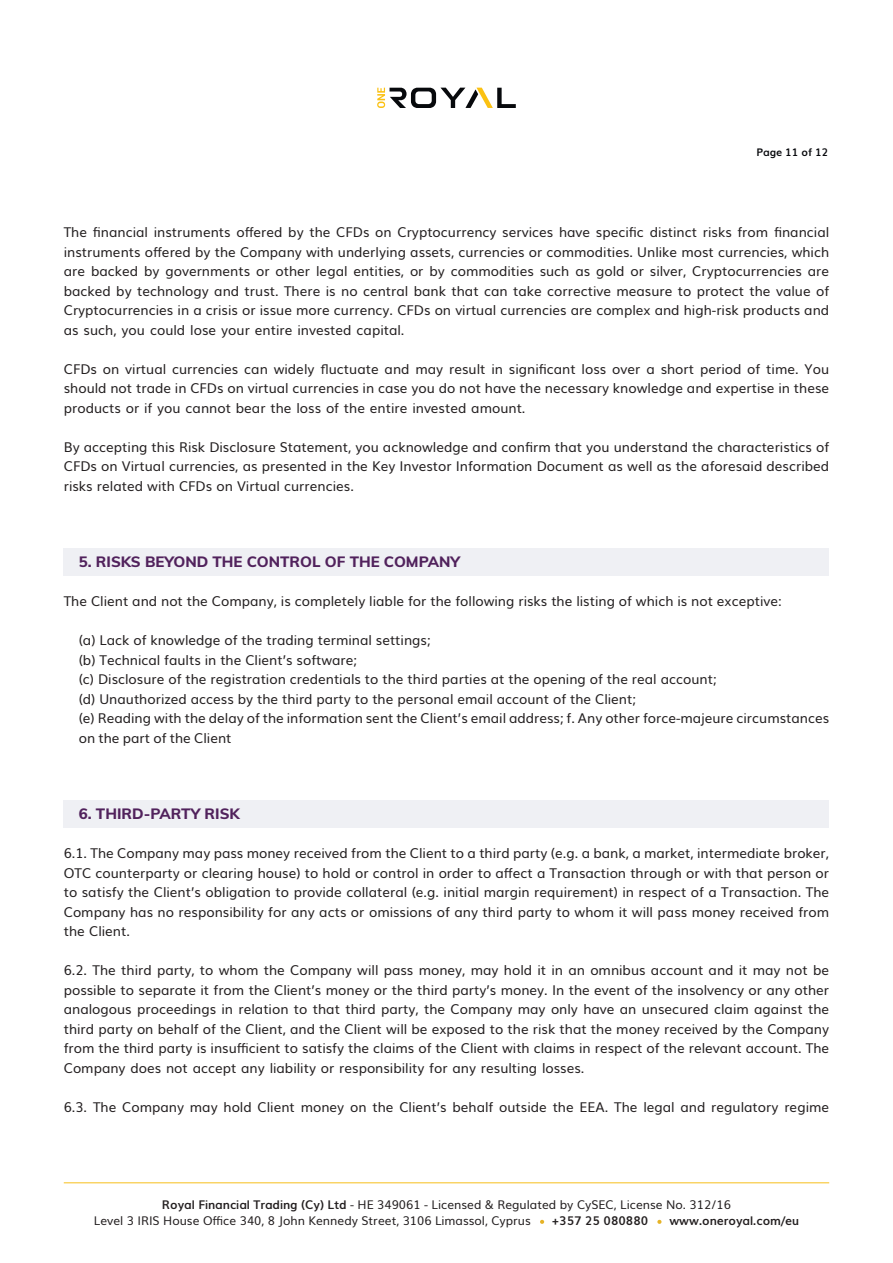
<style>
.page{position:relative;width:893px;height:1263px;background:#fff}
.page>*{position:absolute;margin:0;border:0;box-sizing:border-box;transform-origin:0 0}
.t1{font:800 15px "Muli";color:#51225c}
.Normal_Text{font:13.5px/19.5px "Muli";color:#231f20;text-align:justify}
.A_B_s{font:13.5px/19.5px "Muli";color:#231f20}
.t2{font:12px/16.5px "Muli";color:#231f20}
.t3{font:700 12px "Muli";color:#231f20}
.t4{font:700 10.5px "Muli";color:#07080c}
.s1{font-weight:700}
</style>
<div class="page">
<svg style="left:377px;top:88px;width:139px;height:20px"></svg>
<hr style="left:64px;top:1182px;width:765px;height:1px;background:#f7bf1b">
<svg style="left:540px;top:1220px;width:4px;height:4px"></svg>
<svg style="left:657px;top:1220px;width:4px;height:4px"></svg>
<div style="left:64px;top:548px;width:765px;height:28px;background:#eff0f4"></div>
<div style="left:64px;top:800px;width:765px;height:28px;background:#eff0f4"></div>
<p class="t4" style="left:756px;top:144px;width:73px">Page 11 of 12</p>
<p class="Normal_Text" style="left:64px;top:221px;width:767px">The financial instruments offered by the CFDs on Cryptocurrency services have specific distinct risks from financial instruments offered by the Company with underlying assets, currencies or commodities. Unlike most currencies, which are backed by governments or other legal entities, or by commodities such as gold or silver, Cryptocurrencies are backed by technology and trust. There is no central bank that can take corrective measure to protect the value of Cryptocurrencies in a crisis or issue more currency. CFDs on virtual currencies are complex and high-risk products and as such, you could lose your entire invested capital.</p>
<p class="Normal_Text" style="left:64px;top:358px;width:767px">CFDs on virtual currencies can widely fluctuate and may result in significant loss over a short period of time. You should not trade in CFDs on virtual currencies in case you do not have the necessary knowledge and expertise in these products or if you cannot bear the loss of the entire invested amount.</p>
<p class="Normal_Text" style="left:64px;top:436px;width:767px">By accepting this Risk Disclosure Statement, you acknowledge and confirm that you understand the characteristics of CFDs on Virtual currencies, as presented in the Key Investor Information Document as well as the aforesaid described risks related with CFDs on Virtual currencies.</p>
<p class="t1" style="left:79px;top:551px;width:383px">5. RISKS BEYOND THE CONTROL OF THE COMPANY</p>
<p class="Normal_Text" style="left:64px;top:590px;width:719px">The Client and not the Company, is completely liable for the following risks the listing of which is not exceptive:</p>
<p class="A_B_s" style="left:79px;top:629px;width:353px">(a) Lack of knowledge of the trading terminal settings;</p>
<p class="A_B_s" style="left:79px;top:649px;width:280px">(b) Technical faults in the Client’s software;</p>
<p class="A_B_s" style="left:79px;top:668px;width:639px">(c) Disclosure of the registration credentials to the third parties at the opening of the real account;</p>
<p class="A_B_s" style="left:79px;top:688px;width:559px">(d) Unauthorized access by the third party to the personal email account of the Client;</p>
<p class="A_B_s" style="left:79px;top:707px;width:752px">(e) Reading with the delay of the information sent the Client’s email address; f. Any other force-majeure circumstances on the part of the Client</p>
<p class="t1" style="left:79px;top:803px;width:163px">6. THIRD-PARTY RISK</p>
<p class="Normal_Text" style="left:64px;top:842px;width:767px">6.1. The Company may pass money received from the Client to a third party (e.g. a bank, a market, intermediate broker, OTC counterparty or clearing house) to hold or control in order to affect a Transaction through or with that person or to satisfy the Client’s obligation to provide collateral (e.g. initial margin requirement) in respect of a Transaction. The Company has no responsibility for any acts or omissions of any third party to whom it will pass money received from the Client.</p>
<p class="Normal_Text" style="left:64px;top:959px;width:767px">6.2. The third party, to whom the Company will pass money, may hold it in an omnibus account and it may not be possible to separate it from the Client’s money or the third party’s money. In the event of the insolvency or any other analogous proceedings in relation to that third party, the Company may only have an unsecured claim against the third party on behalf of the Client, and the Client will be exposed to the risk that the money received by the Company from the third party is insufficient to satisfy the claims of the Client with claims in respect of the relevant account. The Company does not accept any liability or responsibility for any resulting losses.</p>
<p class="Normal_Text" style="left:64px;top:1096px;width:767px">6.3. The Company may hold Client money on the Client’s behalf outside the EEA. The legal and regulatory regime</p>
<p class="t2" style="left:94px;top:1195px;width:639px;text-indent:68px"><span class="s1">Royal Financial Trading (Cy) Ltd</span> - HE 349061 - Licensed &amp; Regulated by CySEC, License No. 312/16<br>Level 3 IRIS House Office 340, 8 John Kennedy Street, 3106 Limassol, Cyprus</p>
<p class="t3" style="left:552px;top:1211px;width:98px">+357 25 080880</p>
<p class="t3" style="left:669px;top:1211px;width:131px">www.oneroyal.com/eu</p>
</div>
